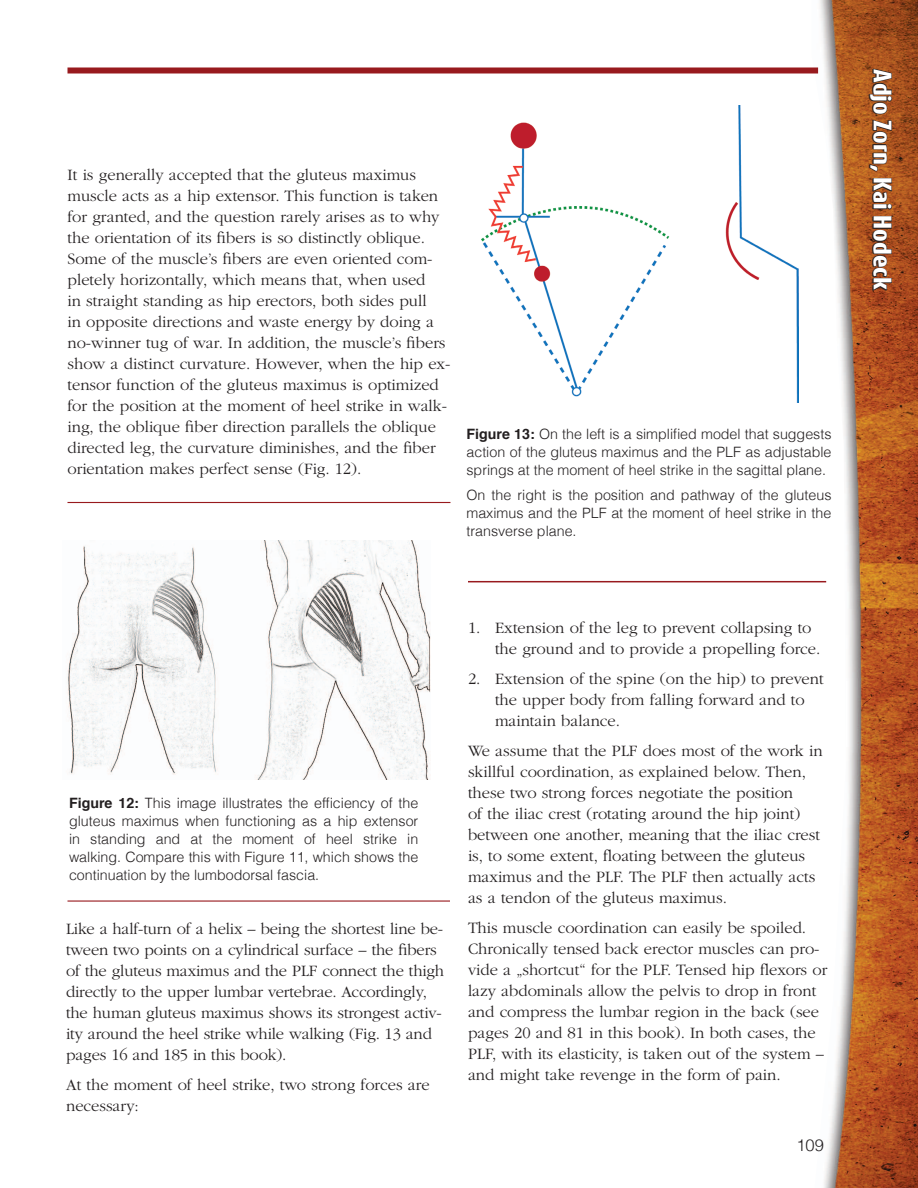
<style>
.page{position:relative;width:918px;height:1188px;background:#fff}
.page>*{position:absolute;margin:0;border:0;box-sizing:border-box;transform-origin:0 0}
.t1{font:800 21px "Dax Compact";color:#fff;scale:1.25 1}
.Body{font:300 16.5px/21px "ITC Garamond Std";color:#231f20}
.t2{font:300 16.5px "Helvetica";color:#231f20}
.t3{font:300 14.25px/18px "Helvetica";color:#231f20;text-align:justify}
.s1{font-weight:700}
</style>
<div class="page">
<img style="left:812px;top:0;width:106px;height:1188px">
<div style="left:68px;top:68px;width:750px;height:6px;background:#981a1e"></div>
<div style="left:869px;top:69px;width:23px;height:223px;background:#231f20;opacity:.86"></div>
<svg style="left:869px;top:68px;width:23px;height:104px;background:#6e3e1f"></svg>
<svg style="left:873px;top:178px;width:19px;height:32px"></svg>
<svg style="left:873px;top:216px;width:19px;height:75px"></svg>
<img style="left:481px;top:105px;width:318px;height:297px">
<hr style="left:468px;top:581px;width:358px;height:1px;background:#981a1e">
<hr style="left:68px;top:502px;width:382px;height:1px;background:#981a1e">
<hr style="left:68px;top:900px;width:382px;height:2px;background:#981a1e">
<img style="left:67px;top:541px;width:363px;height:239px">
<p class="Body" style="left:68px;top:165px;width:384px">It is generally accepted that the gluteus maximus muscle acts as a hip extensor. This function is taken for granted, and the question rarely arises as to why the orientation of its fibers is so distinctly oblique.<br>Some of the muscle’s fibers are even oriented com&shy;pletely horizontally, which means that, when used<br>in straight standing as hip erectors, both sides pull<br>in opposite directions and waste energy by doing a no-winner tug of war. In addition, the muscle’s fibers show a distinct curvature. However, when the hip ex&shy;tensor function of the gluteus maximus is optimized for the position at the moment of heel strike in walk&shy;ing, the oblique fiber direction parallels the oblique directed leg, the curvature diminishes, and the fiber orientation makes perfect sense (Fig. 12).</p>
<p class="t3" style="left:467px;top:425px;width:366px"><span class="s1">Figure 13:</span> On the left is a simplified model that suggests action of the gluteus maximus and the PLF as adjustable springs at the moment of heel strike in the sagittal plane.</p>
<p class="t3" style="left:467px;top:486px;width:366px">On the right is the position and pathway of the gluteus maximus and the PLF at the moment of heel strike in the transverse plane.</p>
<p class="t3" style="left:69px;top:794px;width:351px"><span class="s1">Figure 12:</span> This image illustrates the efficiency of the gluteus maximus when functioning as a hip extensor in standing and at the moment of heel strike in walking. Compare this with Figure 11, which shows the continuation by the lumbodorsal fascia.</p>
<p class="Body" style="left:66px;top:919px;width:380px">Like a half-turn of a helix – being the shortest line be&shy;tween two points on a cylindrical surface – the fibers of the gluteus maximus and the PLF connect the thigh directly to the upper lumbar vertebrae. Accordingly, the human gluteus maximus shows its strongest activ&shy;ity around the heel strike while walking (Fig. 13 and pages 16 and 185 in this book).</p>
<p class="Body" style="left:66px;top:1075px;width:365px">At the moment of heel strike, two strong forces are necessary:</p>
<p class="Body" style="left:495px;top:617px;width:327px;text-indent:-27px">1. Extension of the leg to prevent collapsing to the ground and to provide a propelling force.</p>
<p class="Body" style="left:495px;top:668px;width:330px;text-indent:-27px">2. Extension of the spine (on the hip) to prevent the upper body from falling forward and to maintain balance.</p>
<p class="Body" style="left:468px;top:740px;width:356px">We assume that the PLF does most of the work in skillful coordination, as explained below. Then, these two strong forces negotiate the position<br>of the iliac crest (rotating around the hip joint) between one another, meaning that the iliac crest is, to some extent, floating between the gluteus maximus and the PLF. The PLF then actually acts as a tendon of the gluteus maximus.</p>
<p class="Body" style="left:468px;top:917px;width:361px">This muscle coordination can easily be spoiled.<br>Chronically tensed back erector muscles can pro&shy;vide a „shortcut“ for the PLF. Tensed hip flexors or lazy abdominals allow the pelvis to drop in front and compress the lumbar region in the back (see pages 20 and 81 in this book). In both cases, the PLF, with its elasticity, is taken out of the system – and might take revenge in the form of pain.</p>
<p class="t2" style="left:796px;top:1135px;width:29px">109</p>
<p class="t1" style="left:896px;top:69px;width:178px;rotate:90deg">Adjo Zorn, Kai Hodeck</p>
</div>
